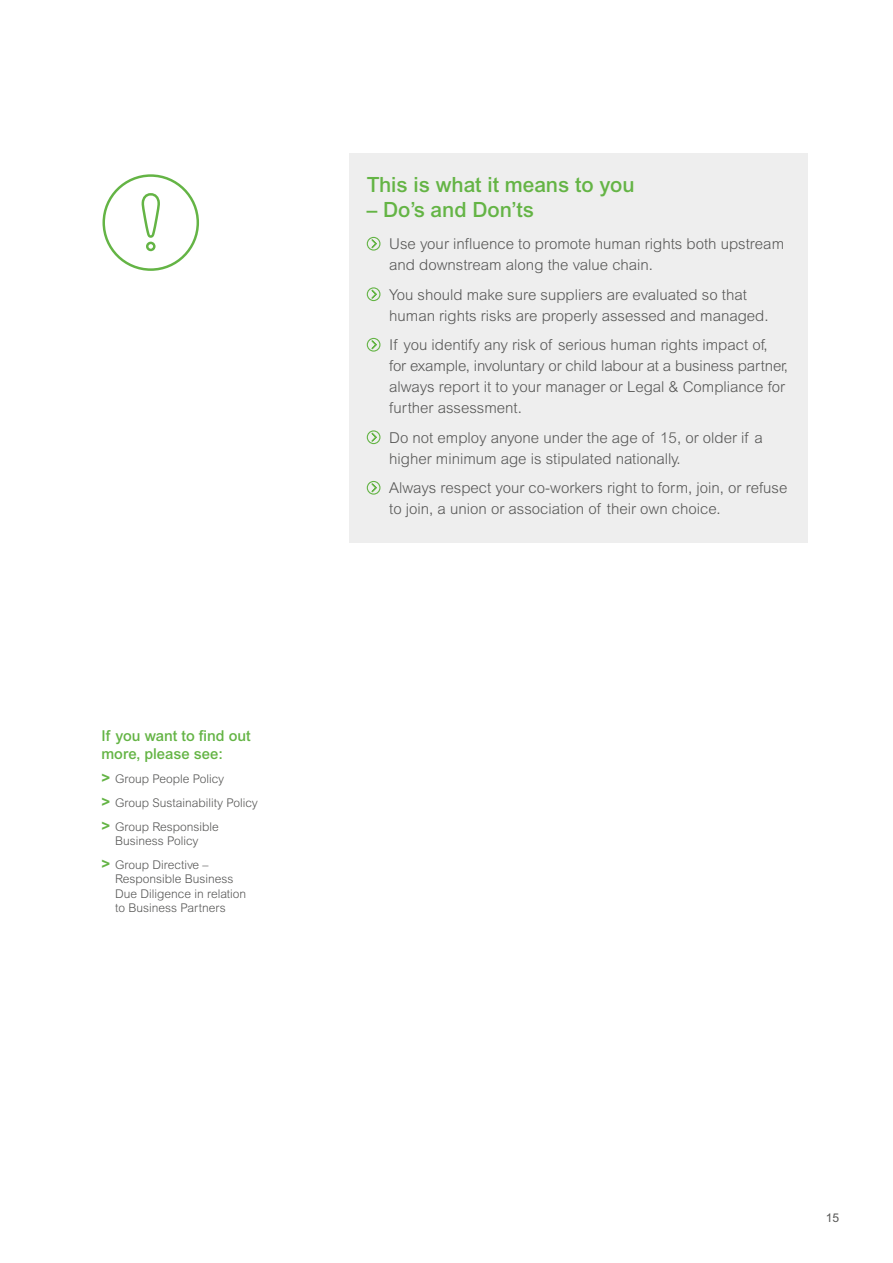
<style>
.page{position:relative;width:893px;height:1263px;background:#fff}
.page>*{position:absolute;margin:0;border:0;box-sizing:border-box;transform-origin:0 0}
.Header_2{font:500 21px "Arial MT Std";color:#64b445}
.t1{font:300 15px/21px "Arial MT Std";color:#575756}
.Header-3{font:500 15px/18px "Arial MT Std";color:#64b445}
.Underrubrik{font:300 12px/14.4px "Arial MT Std";color:#575756;text-align:center}
.t2{font:12px "Arial MT Std";color:#575756}
.s1{font-weight:700;font-size:15px;color:#64b445}
</style>
<div class="page">
<svg style="left:102px;top:174px;width:97px;height:97px"></svg>
<div style="left:350px;top:153px;width:458px;height:390px;background:#eee"></div>
<div style="left:367px;top:237px;width:13px;height:14px;border:1px solid #64b445;border-radius:50%"></div>
<svg style="left:370px;top:238px;width:8px;height:11px"></svg>
<div style="left:367px;top:287px;width:13px;height:14px;border:1px solid #64b445;border-radius:50%"></div>
<svg style="left:370px;top:289px;width:8px;height:11px"></svg>
<div style="left:367px;top:338px;width:13px;height:14px;border:1px solid #64b445;border-radius:50%"></div>
<svg style="left:370px;top:339px;width:8px;height:11px"></svg>
<div style="left:367px;top:430px;width:13px;height:14px;border:1px solid #64b445;border-radius:50%"></div>
<svg style="left:370px;top:432px;width:8px;height:11px"></svg>
<div style="left:367px;top:481px;width:13px;height:14px;border:1px solid #64b445;border-radius:50%"></div>
<svg style="left:370px;top:482px;width:8px;height:11px"></svg>
<p class="Header-3" style="left:102px;top:726px;width:151px">If you want to find out more, please see:</p>
<p class="Underrubrik" style="left:102px;top:771px;width:124px"><span class="s1">&gt;</span> Group People Policy</p>
<p class="Underrubrik" style="left:102px;top:795px;width:158px"><span class="s1">&gt;</span> Group Sustainability Policy</p>
<p class="Underrubrik" style="left:102px;top:819px;width:119px"><span class="s1">&gt;</span> Group Responsible<br>Business Policy</p>
<p class="Underrubrik" style="left:115px;top:858px;width:133px;text-align:left;text-indent:-14px"><span class="s1">&gt;</span> Group Directive –<br>Responsible Business<br>Due Diligence in relation to Business Partners</p>
<p class="Header_2" style="left:367px;top:172px;width:269px">This is what it means to you</p>
<p class="Header_2" style="left:367px;top:198px;width:169px">– Do’s and Don’ts</p>
<p class="t1" style="left:389px;top:233px;width:396px">Use your influence to promote human rights both upstream and downstream along the value chain.</p>
<p class="t1" style="left:389px;top:284px;width:381px">You should make sure suppliers are evaluated so that human rights risks are properly assessed and managed.</p>
<p class="t1" style="left:389px;top:334px;width:400px">If you identify any risk of serious human rights impact of, for example, involuntary or child labour at a business partner, always report it to your manager or Legal &amp; Compliance for further assessment.</p>
<p class="t1" style="left:389px;top:427px;width:375px">Do not employ anyone under the age of 15, or older if a higher minimum age is stipulated nationally.</p>
<p class="t1" style="left:389px;top:477px;width:400px">Always respect your co-workers right to form, join, or refuse to join, a union or association of their own choice.</p>
<p class="t2" style="left:826px;top:1211px;width:15px">15</p>
</div>
